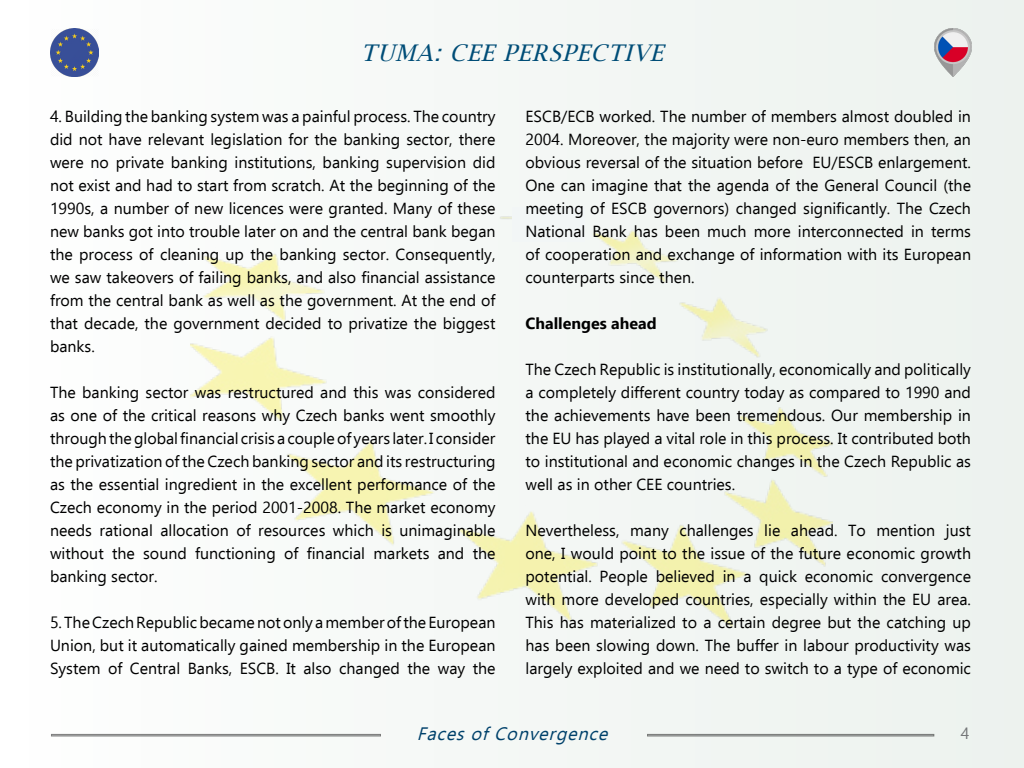
<style>
.page{position:relative;width:1024px;height:768px;background:#f4f8f5}
.page>*{position:absolute;margin:0;border:0;box-sizing:border-box;transform-origin:0 0}
.t1{font:italic 23px "Lucida Bright";color:#004d77}
.t2{font:italic 18px "Ebrima";color:#00416b}
.t3{font:16px/23px "Ebrima";color:#000;text-align:justify}
.t4{font:700 16px "Ebrima";color:#000}
.t5{font:16px "Ebrima";color:#757779}
</style>
<div class="page">
<img style="left:191px;top:216px;width:642px;height:411px">
<img style="left:50px;top:28px;width:49px;height:48px">
<img style="left:934px;top:28px;width:38px;height:48px">
<div style="left:318px;top:206px;width:26px;height:23px;background:#f8fbf8"></div>
<div style="left:512px;top:207px;width:74px;height:35px;background:#f2f6f6"></div>
<h1 class="t1" style="left:361px;top:40px;width:311px">TUMA: CEE PERSPECTIVE</h1>
<p class="t3" style="left:50px;top:105px;width:447px">4. Building the banking system was a painful process. The country did not have relevant legislation for the banking sector, there were no private banking institutions, banking supervision did not exist and had to start from scratch. At the beginning of the 1990s, a number of new licences were granted. Many of these new banks got into trouble later on and the central bank began the process of cleaning up the banking sector. Consequently, we saw takeovers of failing banks, and also financial assistance from the central bank as well as the government. At the end of that decade, the government decided to privatize the biggest banks.</p>
<p class="t3" style="left:50px;top:381px;width:447px">The banking sector was restructured and this was considered as one of the critical reasons why Czech banks went smoothly through the global financial crisis a couple of years later. I consider the privatization of the Czech banking sector and its restructuring as the essential ingredient in the excellent performance of the Czech economy in the period 2001-2008. The market economy needs rational allocation of resources which is unimaginable without the sound functioning of financial markets and the banking sector.</p>
<p class="t3" style="left:50px;top:611px;width:447px">5. The Czech Republic became not only a member of the European Union, but it automatically gained membership in the European System of Central Banks, ESCB. It also changed the way the</p>
<p class="t3" style="left:526px;top:105px;width:447px">ESCB/ECB worked. The number of members almost doubled in 2004. Moreover, the majority were non-euro members then, an obvious reversal of the situation before EU/ESCB enlargement.<br>One can imagine that the agenda of the General Council (the meeting of ESCB governors) changed significantly. The Czech National Bank has been much more interconnected in terms of cooperation and exchange of information with its European counterparts since then.</p>
<p class="t4" style="left:526px;top:311px;width:133px">Challenges ahead</p>
<p class="t3" style="left:526px;top:358px;width:447px">The Czech Republic is institutionally, economically and politically a completely different country today as compared to 1990 and the achievements have been tremendous. Our membership in the EU has played a vital role in this process. It contributed both to institutional and economic changes in the Czech Republic as well as in other CEE countries.</p>
<p class="t3" style="left:526px;top:518px;width:447px">Nevertheless, many challenges lie ahead. To mention just one, I would point to the issue of the future economic growth potential. People believed in a quick economic convergence with more developed countries, especially within the EU area.<br>This has materialized to a certain degree but the catching up has been slowing down. The buffer in labour productivity was largely exploited and we need to switch to a type of economic</p>
<p class="t2" style="left:417px;top:721px;width:199px">FacesofConvergence</p>
<p class="t5" style="left:961px;top:722px;width:10px">4</p>
</div>
